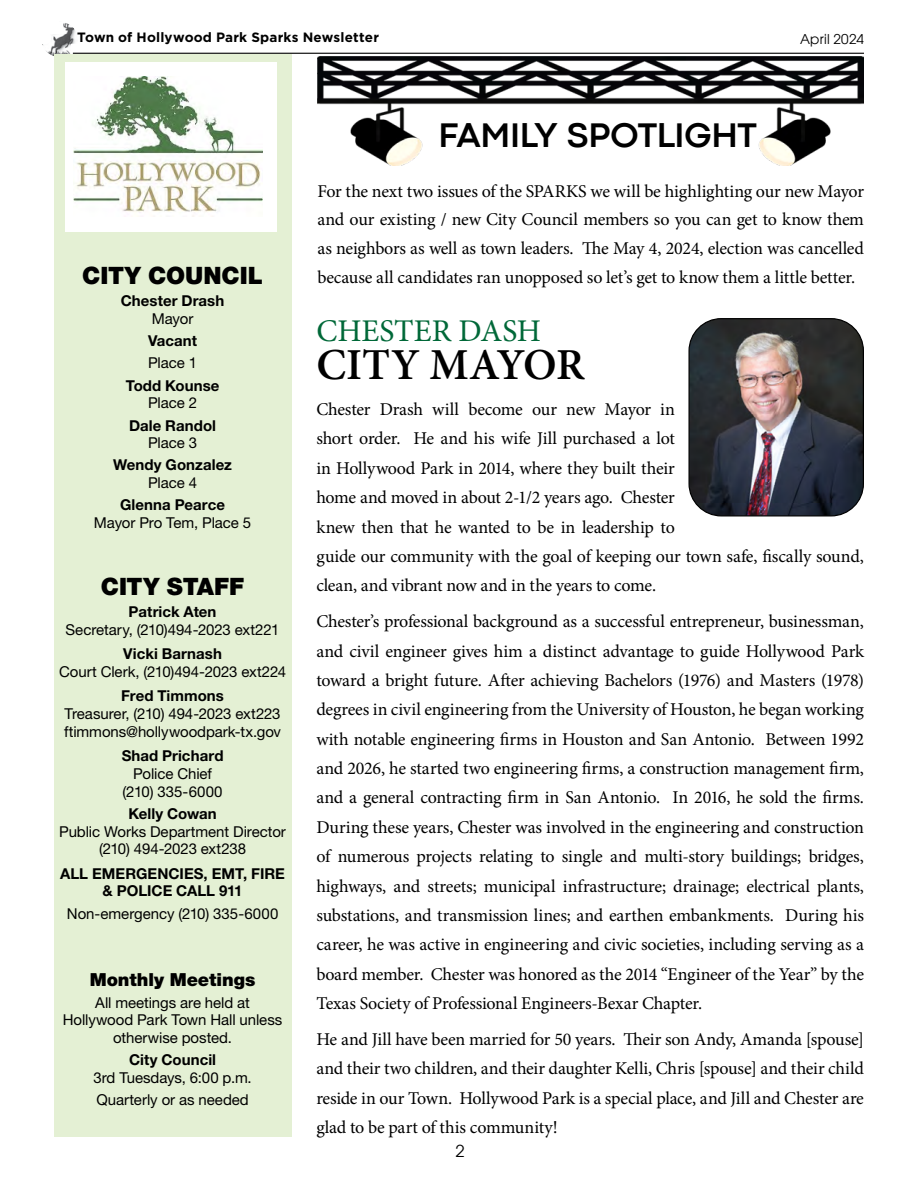
<style>
.page{position:relative;width:918px;height:1188px;background:#fff}
.page>*{position:absolute;margin:0;border:0;box-sizing:border-box;transform-origin:0 0}
.t1{font:600 44.25px "Minion Pro";color:#000}
.t2{font:700 36px "Codec Pro";letter-spacing:-.015em;color:#000}
.t3{font:31.65px "Minion Pro";color:#006838}
.t4{font:900 24px "Helvetica Neue LT Std";letter-spacing:-.005em;color:#000}
.t5{font:18px/29.4px "Minion Pro";letter-spacing:-.01em;color:#000;text-align:justify}
.t6{font:900 18px "Helvetica Neue LT Std";letter-spacing:-.005em;color:#000}
.t7{font:16.5px "Avant Garde";color:#000}
.t8{font:15px/17.7px "Helvetica Neue LT Std";letter-spacing:-.005em;color:#000;text-align:center}
.t9{font:700 15px/17.7px "Helvetica Neue LT Std";letter-spacing:.005em;color:#000;text-align:center}
.t10{font:700 13.5px "Gotham";letter-spacing:.01em;color:#000}
.t11{font:13.5px "Avant Garde";letter-spacing:.02em;color:#000}
</style>
<div class="page">
<hr style="left:73px;top:53px;width:791px;height:1px;background:#000">
<img style="left:42px;top:22px;width:36px;height:35px;border-radius:17px">
<div style="left:37px;top:19px;width:25px;height:14px;background:#fff;border-radius:7px"></div>
<div style="left:38px;top:31px;width:13px;height:14px;background:#fff;border-radius:7px"></div>
<div style="left:45px;top:27px;width:13px;height:7px;background:#fff;border-radius:4px"></div>
<div style="left:53px;top:22px;width:10px;height:12px;background:#fff"></div>
<svg style="left:71px;top:45px;width:10px;height:9px"></svg>
<img style="left:318px;top:57px;width:546px;height:109px">
<img style="left:690px;top:320px;width:173px;height:196px">
<div style="left:688px;top:318px;width:176px;height:198px;border:1px solid #000;border-radius:32px"></div>
<div style="left:54px;top:54px;width:237px;height:1082px;background:#e4f0d4"></div>
<div style="left:65px;top:63px;width:211px;height:169px;background:#fff"></div>
<img style="left:74px;top:76px;width:189px;height:140px">
<p class="t10" style="left:77px;top:29px;width:303px">Town of Hollywood Park Sparks Newsletter</p>
<h2 class="t2" style="left:439px;top:113px;width:320px">FAMILY SPOTLIGHT</h2>
<p class="t11" style="left:800px;top:31px;width:65px">April 2024</p>
<h3 class="t4" style="left:82px;top:261px;width:182px">CITY COUNCIL</h3>
<p class="t9" style="left:121px;top:292px;width:105px">Chester Drash</p>
<p class="t8" style="left:152px;top:310px;width:43px">Mayor</p>
<p class="t9" style="left:148px;top:332px;width:51px">Vacant</p>
<p class="t8" style="left:148px;top:354px;width:50px">Place 1</p>
<p class="t9" style="left:126px;top:376px;width:95px">Todd Kounse</p>
<p class="t8" style="left:148px;top:394px;width:50px">Place 2</p>
<p class="t9" style="left:129px;top:416px;width:89px">Dale Randol</p>
<p class="t8" style="left:148px;top:434px;width:50px">Place 3</p>
<p class="t9" style="left:113px;top:456px;width:120px">Wendy Gonzalez</p>
<p class="t8" style="left:148px;top:474px;width:50px">Place 4</p>
<p class="t9" style="left:120px;top:496px;width:106px">Glenna Pearce</p>
<p class="t8" style="left:94px;top:514px;width:159px">Mayor Pro Tem, Place 5</p>
<h3 class="t4" style="left:101px;top:572px;width:145px">CITY STAFF</h3>
<p class="t9" style="left:129px;top:603px;width:89px">Patrick Aten</p>
<p class="t8" style="left:66px;top:620px;width:216px">Secretary, (210)494-2023 ext221</p>
<p class="t9" style="left:123px;top:645px;width:100px">Vicki Barnash</p>
<p class="t8" style="left:59px;top:663px;width:228px">Court Clerk, (210)494-2023 ext224</p>
<p class="t9" style="left:121px;top:687px;width:104px">Fred Timmons</p>
<p class="t8" style="left:64px;top:705px;width:219px;text-align:left">Treasurer, (210) 494-2023 ext223 ftimmons@hollywoodpark-tx.gov</p>
<p class="t9" style="left:122px;top:747px;width:103px">Shad Prichard</p>
<p class="t8" style="left:123px;top:765px;width:101px">Police Chief (210) 335-6000</p>
<p class="t9" style="left:128px;top:804px;width:90px">Kelly Cowan</p>
<p class="t8" style="left:59px;top:822px;width:228px">Public Works Department Director (210) 494-2023 ext238</p>
<p class="t9" style="left:60px;top:864px;width:226px">ALL EMERGENCIES, EMT, FIRE &amp; POLICE CALL 911</p>
<p class="t8" style="left:67px;top:904px;width:213px">Non-emergency (210) 335-6000</p>
<p class="t6" style="left:90px;top:968px;width:167px">Monthly Meetings</p>
<p class="t8" style="left:63px;top:993px;width:221px">All meetings are held at<br>Hollywood Park Town Hall unless otherwise posted.</p>
<p class="t9" style="left:129px;top:1051px;width:89px">City Council</p>
<p class="t8" style="left:93px;top:1066px;width:160px;line-height:22.2px;text-align:left">3rd Tuesdays, 6:00 p.m.<br>Quarterly or as needed</p>
<p class="t5" style="left:318px;top:177px;width:548px;line-height:28.8px">For the next two issues of the SPARKS we will be highlighting our new Mayor and our existing / new City Council members so you can get to know them as neighbors as well as town leaders. The May 4, 2024, election was cancelled because all candidates ran unopposed so let’s get to know them a little better.</p>
<h3 class="t3" style="left:316px;top:310px;width:226px">CHESTER DASH</h3>
<h1 class="t1" style="left:316px;top:334px;width:270px">CITY MAYOR</h1>
<p class="t5" style="left:316px;top:395px;width:549px;text-align:left">Chester Drash will become our new Mayor in<br>short order. He and his wife Jill purchased a lot<br>in Hollywood Park in 2014, where they built their<br>home and moved in about 2-1/2 years ago. Chester<br>knew then that he wanted to be in leadership to<br>guide our community with the goal of keeping our town safe, fiscally sound, clean, and vibrant now and in the years to come.</p>
<p class="t5" style="left:316px;top:607px;width:549px">Chester’s professional background as a successful entrepreneur, businessman, and civil engineer gives him a distinct advantage to guide Hollywood Park toward a bright future. After achieving Bachelors (1976) and Masters (1978) degrees in civil engineering from the University of Houston, he began working with notable engineering firms in Houston and San Antonio. Between 1992 and 2026, he started two engineering firms, a construction management firm, and a general contracting firm in San Antonio. In 2016, he sold the firms.<br>During these years, Chester was involved in the engineering and construction of numerous projects relating to single and multi-story buildings; bridges, highways, and streets; municipal infrastructure; drainage; electrical plants, substations, and transmission lines; and earthen embankments. During his career, he was active in engineering and civic societies, including serving as a board member. Chester was honored as the 2014 “Engineer of the Year” by the Texas Society of Professional Engineers-Bexar Chapter.</p>
<p class="t5" style="left:316px;top:1025px;width:549px">He and Jill have been married for 50 years. Their son Andy, Amanda [spouse] and their two children, and their daughter Kelli, Chris [spouse] and their child reside in our Town. Hollywood Park is a special place, and Jill and Chester are glad to be part of this community!</p>
<p class="t7" style="left:456px;top:1141px;width:11px">2</p>
</div>
